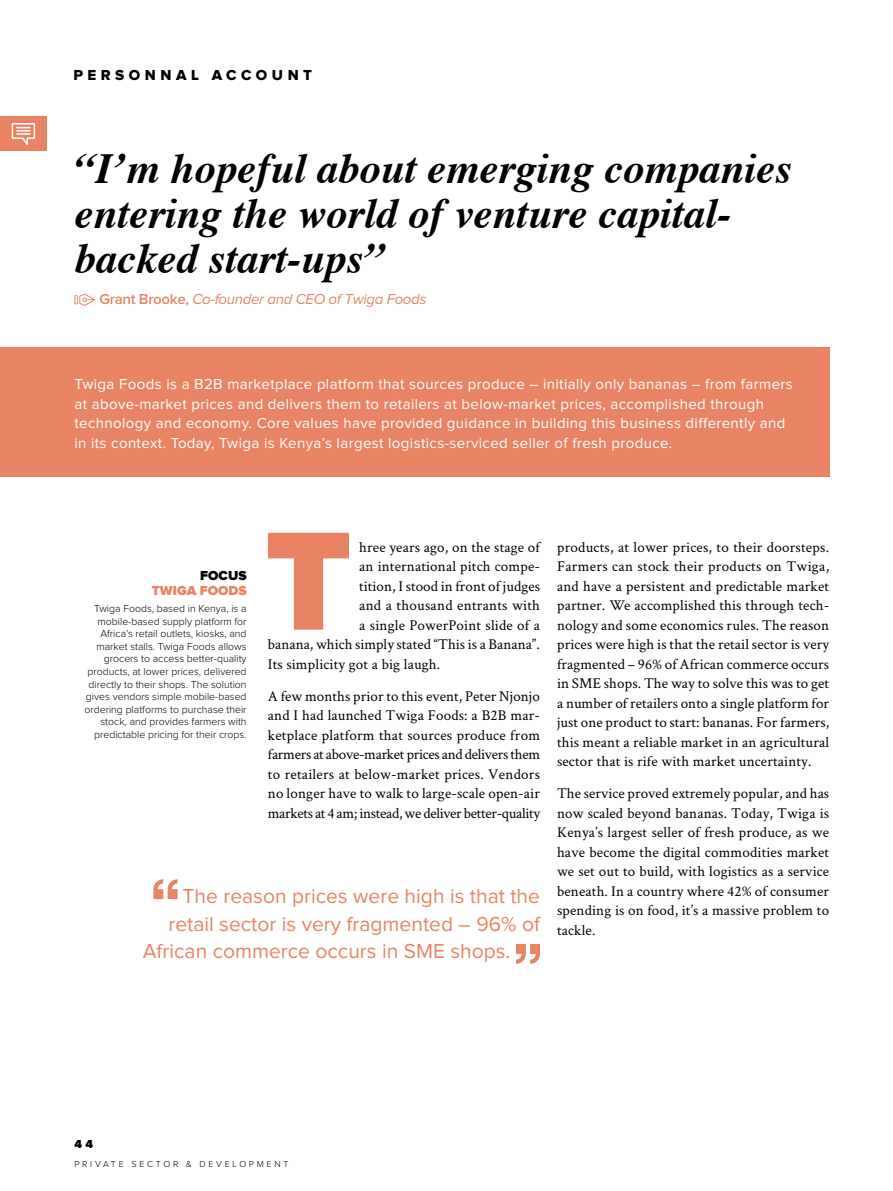
<style>
.page{position:relative;width:893px;height:1191px;background:#fff}
.page>*{position:absolute;margin:0;border:0;box-sizing:border-box;transform-origin:0 0}
.t1{font:900 145.2px "Proxima Nova";color:#e88464}
.t2{font:italic 700 42.75px/45px "Times";color:#000}
.t3{font:21px "Proxima Nova";color:#e88464}
.t4{font:15px/19.5px "Crimson Text";letter-spacing:.01em;color:#000;text-align:justify}
.t5{font:15px/19.5px "Proxima Nova";letter-spacing:.025em;color:#fff}
.t6{font:italic 15px "Proxima Nova";letter-spacing:-.02em;color:#e88464}
.t7{font:15px "Proxima Nova Extrabld";letter-spacing:.3em;color:#000}
.t8{font:900 13.5px "Proxima Nova";color:#e88464}
.t9{font:900 13.5px "Proxima Nova";color:#000}
.t10{font:900 12px "Proxima Nova";color:#000}
.t11{font:300 10.5px/12.6px "Proxima Nova";color:#000;text-align:right}
.t12{font:300 9px "Proxima Nova";letter-spacing:.3em;color:#000}
.s1{font-weight:600;font-style:normal}
</style>
<div class="page">
<svg style="left:74px;top:294px;width:22px;height:12px"></svg>
<div style="left:0;top:347px;width:829px;height:130px;background:#e88464"></div>
<svg style="left:153px;top:879px;width:25px;height:20px"></svg>
<svg style="left:516px;top:944px;width:24px;height:20px"></svg>
<div style="left:0;top:117px;width:47px;height:34px;background:#e88464"></div>
<svg style="left:11px;top:123px;width:25px;height:22px"></svg>
<p class="t7" style="left:73px;top:68px;width:240px">PERSONNAL ACCOUNT</p>
<h2 class="t2" style="left:74px;top:142px;width:719px">“I’m hopeful about emerging companies entering the world of venture capital&shy;backed start-ups”</h2>
<p class="t6" style="left:100px;top:292px;width:328px"><span class="s1">Grant Brooke,</span> Co-founder and CEO of Twiga Foods</p>
<p class="t5" style="left:74px;top:375px;width:720px">Twiga Foods is a B2B marketplace platform that sources produce – initially only bananas – from farmers at above-market prices and delivers them to retailers at below-market prices, accomplished through technology and economy. Core values have provided guidance in building this business differently and in its context. Today, Twiga is Kenya’s largest logistics-serviced seller of fresh produce.</p>
<p class="t9" style="left:200px;top:569px;width:48px">FOCUS</p>
<p class="t8" style="left:152px;top:584px;width:96px">TWIGA FOODS</p>
<p class="t11" style="left:84px;top:602px;width:164px">Twiga Foods, based in Kenya, is a mobile-based supply platform for Africa’s retail outlets, kiosks, and market stalls. Twiga Foods allows grocers to access better-quality products, at lower prices, delivered directly to their shops. The solution gives vendors simple mobile-based ordering platforms to purchase their stock, and provides farmers with predictable pricing for their crops.</p>
<h1 class="t1" style="left:265px;top:515px;width:88px">T</h1>
<p class="t4" style="left:359px;top:536px;width:182px">hree years ago, on the stage of</p>
<p class="t4" style="left:359px;top:556px;width:182px">an international pitch compe-</p>
<p class="t4" style="left:359px;top:575px;width:182px">tition, I stood in front of judges</p>
<p class="t4" style="left:359px;top:595px;width:182px">and a thousand entrants with</p>
<p class="t4" style="left:359px;top:614px;width:182px">a single PowerPoint slide of a</p>
<p class="t4" style="left:268px;top:634px;width:274px">banana, which simply stated “This is a Banana”.</p>
<p class="t4" style="left:268px;top:653px;width:174px">Its simplicity got a big laugh.</p>
<p class="t4" style="left:268px;top:686px;width:274px">A few months prior to this event, Peter Njonjo and I had launched Twiga Foods: a B2B mar&shy;ketplace platform that sources produce from farmers at above-market prices and delivers them to retailers at below-market prices. Vendors no longer have to walk to large-scale open-air markets at 4 am; instead, we deliver better-quality</p>
<h3 class="t3" style="left:183px;top:887px;width:359px">The reason prices were high is that the</h3>
<h3 class="t3" style="left:168px;top:914px;width:373px">retail sector is very fragmented – 96% of</h3>
<h3 class="t3" style="left:143px;top:941px;width:369px">African commerce occurs in SME shops.</h3>
<p class="t4" style="left:557px;top:536px;width:274px">products, at lower prices, to their doorsteps.<br>Farmers can stock their products on Twiga, and have a persistent and predictable market partner. We accomplished this through tech&shy;nology and some economics rules. The reason prices were high is that the retail sector is very fragmented – 96% of African commerce occurs in SME shops. The way to solve this was to get a number of retailers onto a single platform for just one product to start: bananas. For farmers, this meant a reliable market in an agricultural sector that is rife with market uncertainty.</p>
<p class="t4" style="left:557px;top:783px;width:274px">The service proved extremely popular, and has now scaled beyond bananas. Today, Twiga is Kenya’s largest seller of fresh produce, as we have become the digital commodities market we set out to build, with logistics as a service beneath. In a country where 42% of consumer spending is on food, it’s a massive problem to tackle.</p>
<p class="t10" style="left:74px;top:1138px;width:20px">4 4</p>
<p class="t12" style="left:74px;top:1159px;width:215px">PRIVATE SECTOR &amp; DEVELOPMENT</p>
</div>
